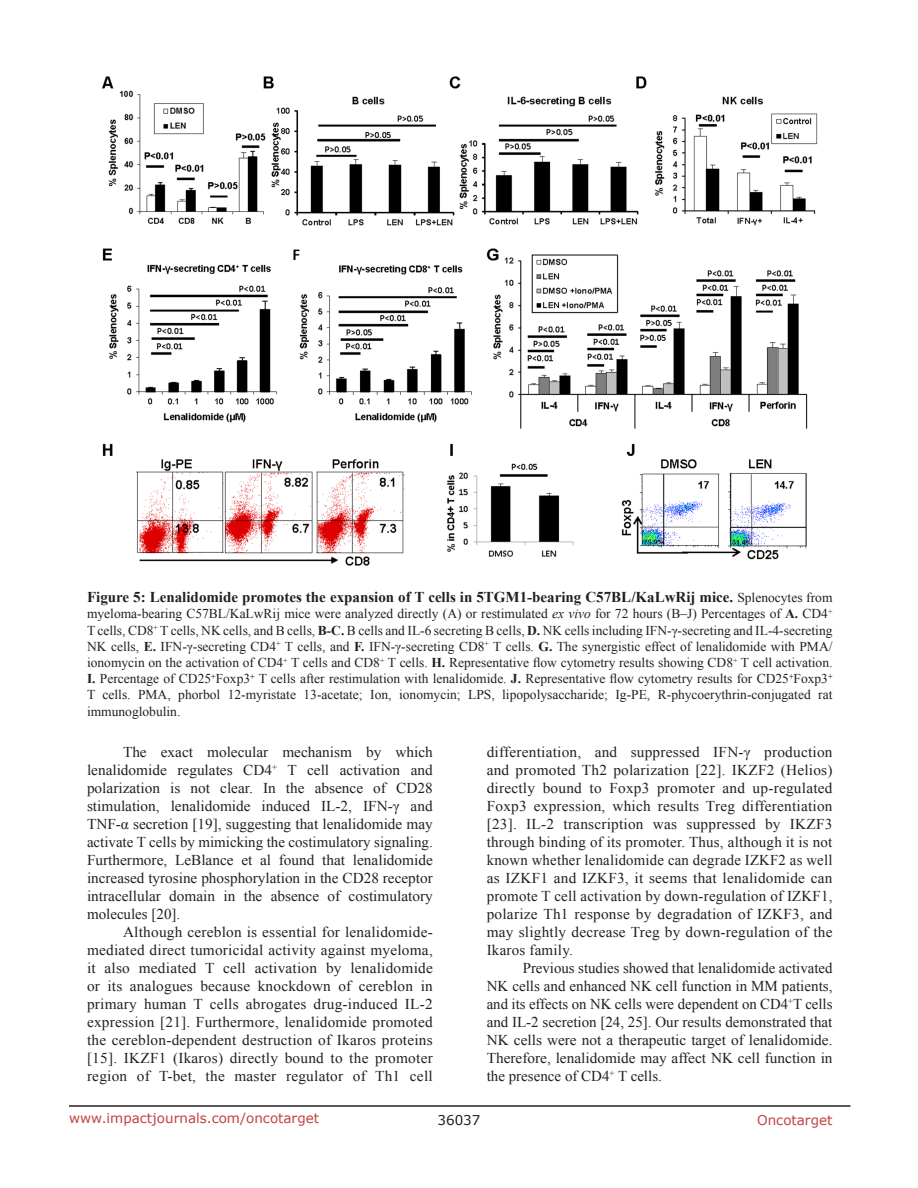
<style>
.page{position:relative;width:918px;height:1188px;background:#fff}
.page>*{position:absolute;margin:0;border:0;box-sizing:border-box;transform-origin:0 0}
.BodyText{font:15px/18px "Times New Roman";color:#231f20;text-align:justify}
.FigureText{font:700 15px "Times New Roman";color:#231f20}
.FigureText-2{font:13.5px/16.2px "Times New Roman";color:#231f20;text-align:justify}
.t1{font:13.5px "Verdana";color:#c24141}
.t2{font:13.5px "Verdana";color:#231f20}
.s1{font-weight:400;font-size:13.5px}
.s2{font-style:italic}
.s3{font-weight:700}
</style>
<div class="page">
<hr style="left:69px;top:1105px;width:781px;height:2px;background:#231f20">
<img style="left:102px;top:76px;width:716px;height:490px">
<p class="FigureText" style="left:87px;top:587px;width:747px">Figure 5: Lenalidomide promotes the expansion of T cells in 5TGM1-bearing C57BL/KaLwRij mice. <span class="s1">Splenocytes from</span></p>
<p class="FigureText-2" style="left:87px;top:606px;width:747px">myeloma-bearing C57BL/KaLwRij mice were analyzed directly (A) or restimulated <span class="s2">ex vivo</span> for 72 hours (B–J) Percentages of <span class="s3">A.</span> CD4<sup>+ </sup>T cells, CD8<sup>+</sup> T cells, NK cells, and B cells, <span class="s3">B-C.</span> B cells and IL-6 secreting B cells, <span class="s3">D.</span> NK cells including IFN-γ-secreting and IL-4-secreting NK cells, <span class="s3">E.</span> IFN-γ-secreting CD4<sup>+</sup> T cells, and <span class="s3">F.</span> IFN-γ-secreting CD8<sup>+</sup> T cells. <span class="s3">G.</span> The synergistic effect of lenalidomide with PMA/ ionomycin on the activation of CD4<sup>+</sup> T cells and CD8<sup>+</sup> T cells. <span class="s3">H.</span> Representative flow cytometry results showing CD8<sup>+</sup> T cell activation.<br><span class="s3">I.</span> Percentage of CD25<sup>+</sup>Foxp3<sup>+</sup> T cells after restimulation with lenalidomide. <span class="s3">J.</span> Representative flow cytometry results for CD25<sup>+</sup>Foxp3<sup>+ </sup>T cells. PMA, phorbol 12-myristate 13-acetate; Ion, ionomycin; LPS, lipopolysaccharide; Ig-PE, R-phycoerythrin-conjugated rat immunoglobulin.</p>
<p class="BodyText" style="left:87px;top:743px;width:347px;text-indent:36px">The exact molecular mechanism by which lenalidomide regulates CD4<sup>+</sup> T cell activation and polarization is not clear. In the absence of CD28 stimulation, lenalidomide induced IL-2, IFN-γ and TNF-α secretion [19], suggesting that lenalidomide may activate T cells by mimicking the costimulatory signaling.<br>Furthermore, LeBlance et al found that lenalidomide increased tyrosine phosphorylation in the CD28 receptor intracellular domain in the absence of costimulatory molecules [20].</p>
<p class="BodyText" style="left:87px;top:923px;width:347px;text-indent:36px">Although cereblon is essential for lenalidomide&shy;mediated direct tumoricidal activity against myeloma, it also mediated T cell activation by lenalidomide or its analogues because knockdown of cereblon in primary human T cells abrogates drug-induced IL-2 expression [21]. Furthermore, lenalidomide promoted the cereblon-dependent destruction of Ikaros proteins [15]. IKZF1 (Ikaros) directly bound to the promoter region of T-bet, the master regulator of Th1 cell</p>
<p class="BodyText" style="left:487px;top:743px;width:347px">differentiation, and suppressed IFN-γ production and promoted Th2 polarization [22]. IKZF2 (Helios) directly bound to Foxp3 promoter and up-regulated Foxp3 expression, which results Treg differentiation [23]. IL-2 transcription was suppressed by IKZF3 through binding of its promoter. Thus, although it is not known whether lenalidomide can degrade IZKF2 as well as IZKF1 and IZKF3, it seems that lenalidomide can promote T cell activation by down-regulation of IZKF1, polarize Th1 response by degradation of IZKF3, and may slightly decrease Treg by down-regulation of the Ikaros family.</p>
<p class="BodyText" style="left:487px;top:959px;width:347px;text-indent:36px">Previous studies showed that lenalidomide activated NK cells and enhanced NK cell function in MM patients, and its effects on NK cells were dependent on CD4<sup>+</sup>T cells and IL-2 secretion [24, 25]. Our results demonstrated that NK cells were not a therapeutic target of lenalidomide.<br>Therefore, lenalidomide may affect NK cell function in the presence of CD4<sup>+</sup> T cells.</p>
<p class="t1" style="left:69px;top:1109px;width:252px">www.impactjournals.com/oncotarget</p>
<p class="t2" style="left:438px;top:1111px;width:44px">36037</p>
<p class="t1" style="left:757px;top:1111px;width:77px">Oncotarget</p>
</div>
